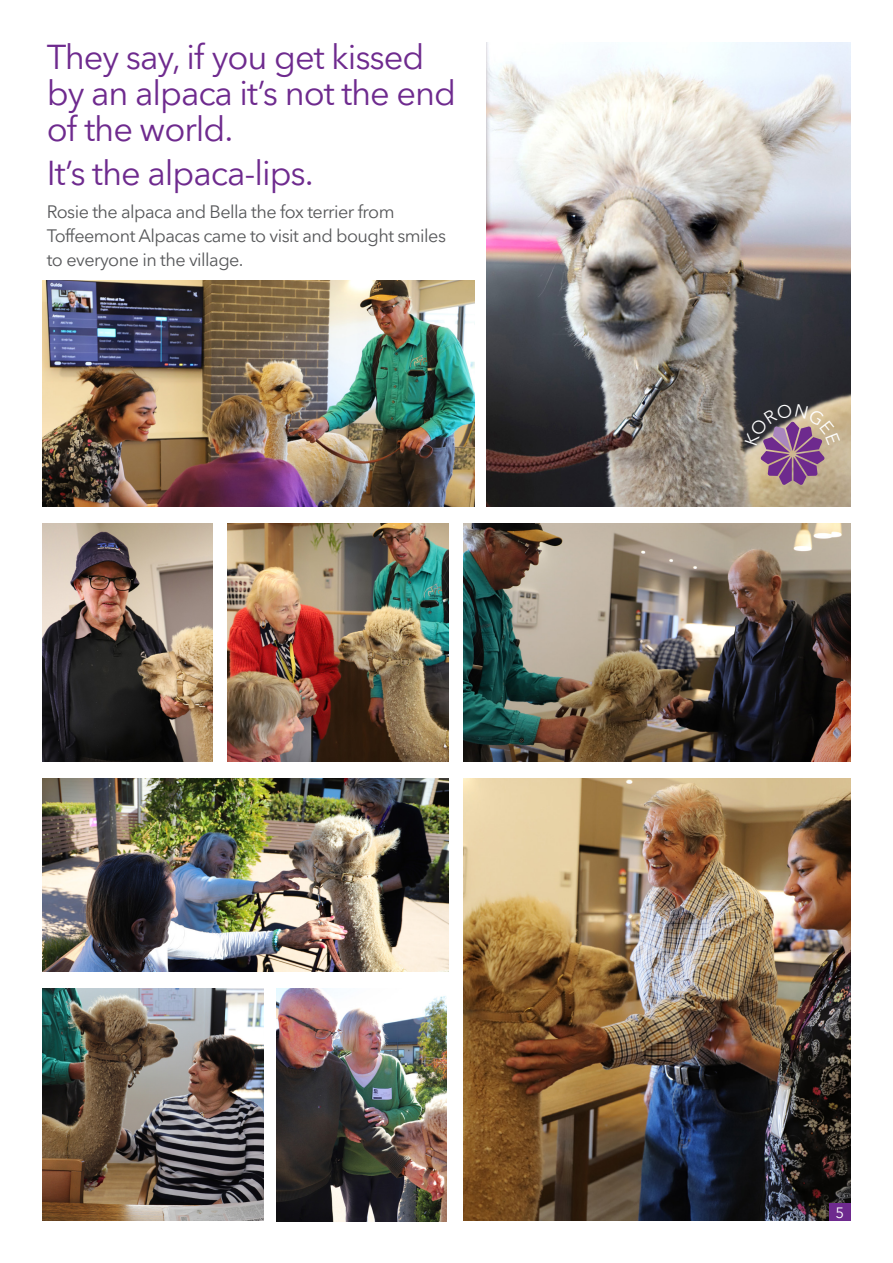
<style>
.page{position:relative;width:893px;height:1263px;background:#fff}
.page>*{position:absolute;margin:0;border:0;box-sizing:border-box;transform-origin:0 0}
.W_Heading_1{font:34.5px/36px "Avenir Next LT Pro";letter-spacing:-.03em;color:#6e2a8e}
.W_Heading_1-2{font:18px/24px "Avenir Next LT Pro";letter-spacing:-.03em;color:#57585a}
.t1{font:15px "Avenir Next LT Pro";color:#fff}
</style>
<div class="page">
<img style="left:463px;top:778px;width:387px;height:442px">
<img style="left:487px;top:43px;width:363px;height:463px">
<img style="left:43px;top:281px;width:431px;height:225px">
<img style="left:227px;top:523px;width:221px;height:238px">
<img style="left:43px;top:989px;width:221px;height:231px">
<img style="left:43px;top:523px;width:170px;height:238px">
<img style="left:276px;top:989px;width:170px;height:233px">
<img style="left:463px;top:523px;width:387px;height:238px">
<div style="left:829px;top:1203px;width:21px;height:17px;background:#6e2a8e"></div>
<img style="left:43px;top:778px;width:405px;height:194px">
<svg style="left:744px;top:403px;width:96px;height:82px;background:#8f747f"></svg>
<p class="W_Heading_1" style="left:47px;top:39px;width:411px">They say, if you get kissed by an alpaca it’s not the end of the world.</p>
<p class="W_Heading_1" style="left:47px;top:155px;width:269px">It’s the alpaca-lips.</p>
<p class="W_Heading_1-2" style="left:47px;top:199px;width:401px">Rosie the alpaca and Bella the fox terrier from<br>Toffeemont Alpacas came to visit and bought smiles to everyone in the village.</p>
<p class="t1" style="left:835px;top:1203px;width:10px">5</p>
</div>
